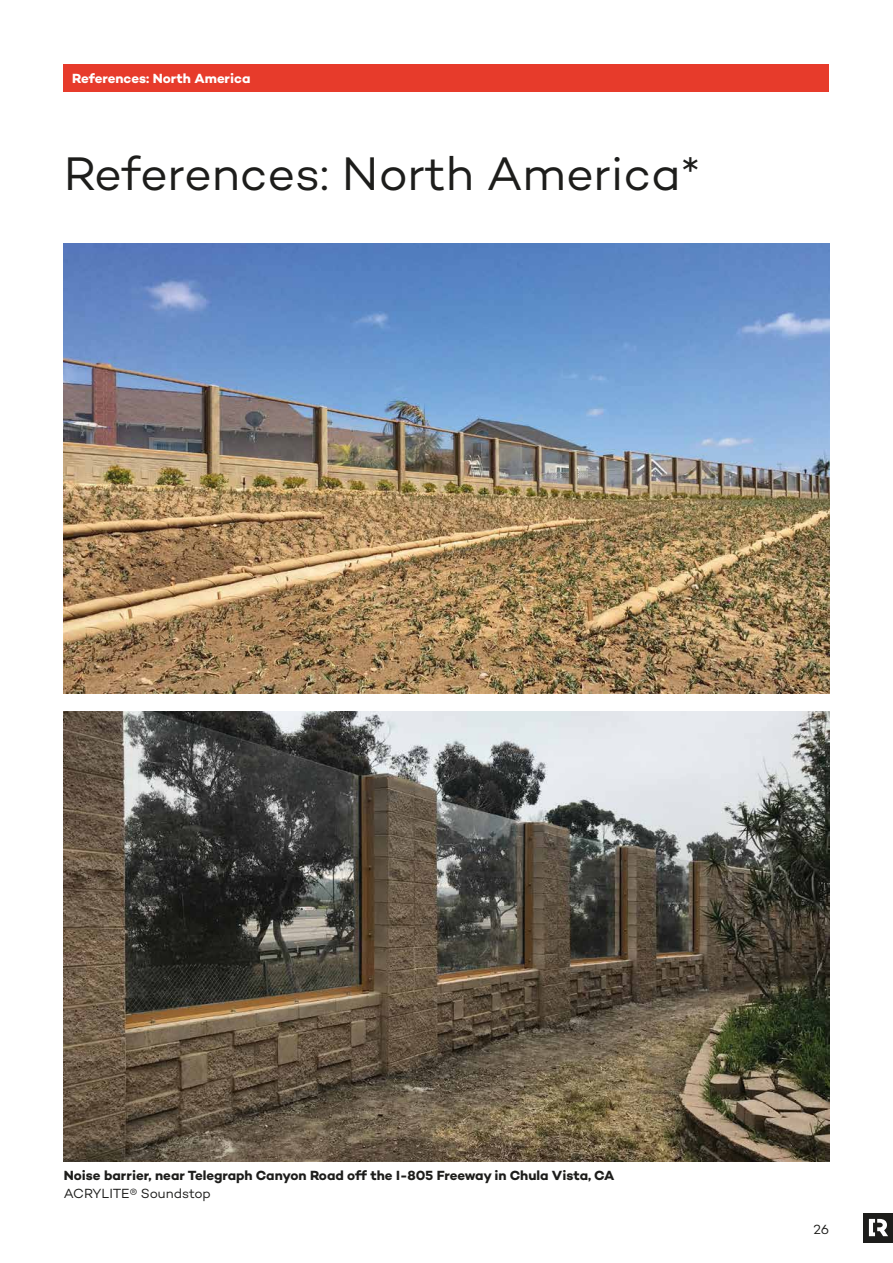
<style>
.page{position:relative;width:893px;height:1263px;background:#fff}
.page>*{position:absolute;margin:0;border:0;box-sizing:border-box;transform-origin:0 0}
.t1{font:48px "Campton";letter-spacing:-.01em;color:#1d1d1b}
.t2{font:700 13.5px "Campton";letter-spacing:-.005em;color:#1d1d1b}
.t3{font:700 13.5px "Campton";letter-spacing:-.005em;color:#fff}
.t4{font:13.5px "Campton";letter-spacing:-.005em;color:#1d1d1b}
</style>
<div class="page">
<div style="left:863px;top:1213px;width:30px;height:29px;background:#1d1d1b"></div>
<svg style="left:869px;top:1219px;width:19px;height:17px"></svg>
<img style="left:64px;top:244px;width:765px;height:450px">
<div style="left:64px;top:64px;width:765px;height:27px;background:#e73b2b"></div>
<img style="left:64px;top:712px;width:765px;height:450px">
<p class="t3" style="left:72px;top:70px;width:180px">References: North America</p>
<h1 class="t1" style="left:64px;top:144px;width:638px">References: North America*</h1>
<p class="t2" style="left:64px;top:1167px;width:552px">Noise barrier, near Telegraph Canyon Road off the I-805 Freeway in Chula Vista, CA</p>
<p class="t4" style="left:64px;top:1185px;width:149px">ACRYLITE® Soundstop</p>
<p class="t4" style="left:814px;top:1221px;width:17px">26</p>
</div>
